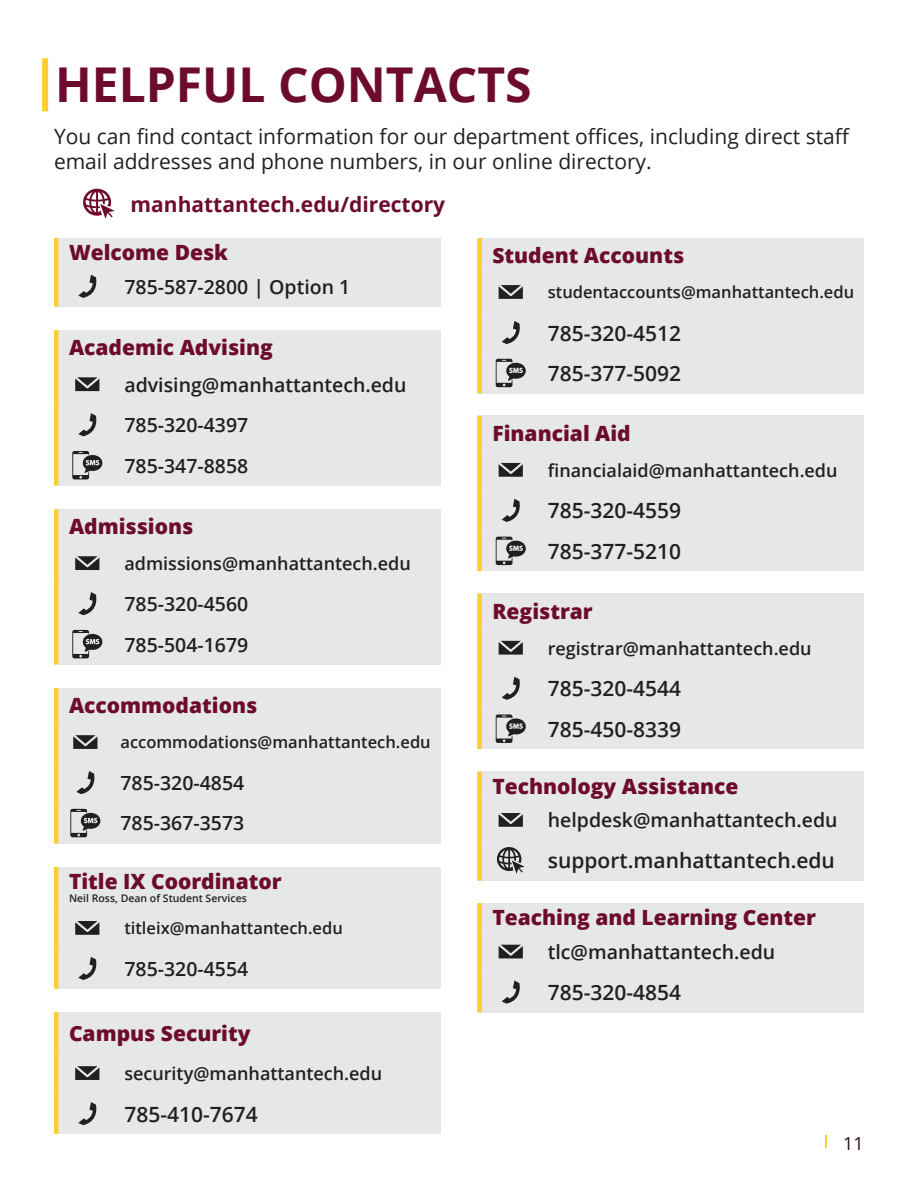
<style>
.page{position:relative;width:918px;height:1188px;background:#fff}
.page>*{position:absolute;margin:0;border:0;box-sizing:border-box;transform-origin:0 0}
.t1{font:700 48px "Open Sans";color:#6d0b2f}
.t2{font:800 21px "Open Sans";color:#6d0b2f}
.t3{font:21px/25.2px "Open Sans";color:#231f20}
.t4{font:600 21px "Open Sans";color:#231f20}
.t5{font:700 21px "Open Sans";color:#6d0b2f}
.t6{font:600 19.5px/40.5px "Open Sans";color:#231f20}
.t7{font:600 18px "Open Sans";color:#231f20}
.t8{font:18px "Open Sans";color:#2f1019}
.t9{font:600 16.5px "Open Sans";color:#231f20}
.t10{font:600 10.5px "Open Sans";color:#231f20}
</style>
<div class="page">
<svg style="left:825px;top:1135px;width:2px;height:13px"></svg>
<div style="left:42px;top:58px;width:6px;height:53px;background:#fecd33"></div>
<svg style="left:83px;top:188px;width:32px;height:31px"></svg>
<div style="left:54px;top:330px;width:387px;height:155px;background:#e6e7e9"></div>
<hr style="left:54px;top:364px;width:4px;height:40px;background:#fecd33">
<hr style="left:54px;top:404px;width:4px;height:41px;background:#fecd33">
<hr style="left:54px;top:445px;width:4px;height:40px;background:#fecd33">
<hr style="left:54px;top:330px;width:4px;height:34px;background:#fecd33">
<svg style="left:75px;top:377px;width:24px;height:14px"></svg>
<svg style="left:78px;top:413px;width:19px;height:23px"></svg>
<svg style="left:72px;top:451px;width:30px;height:28px"></svg>
<div style="left:54px;top:509px;width:387px;height:155px;background:#e6e7e9"></div>
<hr style="left:54px;top:543px;width:4px;height:40px;background:#fecd33">
<hr style="left:54px;top:583px;width:4px;height:41px;background:#fecd33">
<hr style="left:54px;top:624px;width:4px;height:40px;background:#fecd33">
<hr style="left:54px;top:509px;width:4px;height:34px;background:#fecd33">
<svg style="left:75px;top:556px;width:24px;height:14px"></svg>
<svg style="left:78px;top:592px;width:19px;height:23px"></svg>
<svg style="left:72px;top:630px;width:30px;height:28px"></svg>
<div style="left:54px;top:688px;width:387px;height:155px;background:#e6e7e9"></div>
<hr style="left:54px;top:722px;width:4px;height:40px;background:#fecd33">
<hr style="left:54px;top:762px;width:4px;height:41px;background:#fecd33">
<hr style="left:54px;top:803px;width:4px;height:40px;background:#fecd33">
<hr style="left:54px;top:688px;width:4px;height:34px;background:#fecd33">
<svg style="left:73px;top:735px;width:24px;height:14px"></svg>
<svg style="left:76px;top:771px;width:19px;height:23px"></svg>
<svg style="left:70px;top:809px;width:30px;height:28px"></svg>
<div style="left:54px;top:867px;width:387px;height:122px;background:#e6e7e9"></div>
<hr style="left:54px;top:908px;width:4px;height:40px;background:#fecd33">
<hr style="left:54px;top:948px;width:4px;height:41px;background:#fecd33">
<hr style="left:54px;top:867px;width:4px;height:41px;background:#fecd33">
<svg style="left:75px;top:921px;width:24px;height:14px"></svg>
<svg style="left:78px;top:957px;width:19px;height:23px"></svg>
<div style="left:477px;top:238px;width:387px;height:155px;background:#e6e7e9"></div>
<div style="left:477px;top:272px;width:5px;height:40px;background:#fecd33"></div>
<div style="left:477px;top:312px;width:5px;height:41px;background:#fecd33"></div>
<div style="left:477px;top:353px;width:5px;height:40px;background:#fecd33"></div>
<div style="left:477px;top:238px;width:5px;height:34px;background:#fecd33"></div>
<svg style="left:499px;top:285px;width:24px;height:14px"></svg>
<svg style="left:502px;top:321px;width:18px;height:23px"></svg>
<svg style="left:496px;top:359px;width:30px;height:28px"></svg>
<div style="left:477px;top:416px;width:387px;height:155px;background:#e6e7e9"></div>
<div style="left:477px;top:450px;width:5px;height:40px;background:#fecd33"></div>
<div style="left:477px;top:490px;width:5px;height:41px;background:#fecd33"></div>
<div style="left:477px;top:531px;width:5px;height:40px;background:#fecd33"></div>
<div style="left:477px;top:416px;width:5px;height:34px;background:#fecd33"></div>
<svg style="left:499px;top:463px;width:24px;height:14px"></svg>
<svg style="left:502px;top:499px;width:18px;height:23px"></svg>
<svg style="left:496px;top:537px;width:30px;height:28px"></svg>
<div style="left:477px;top:594px;width:387px;height:155px;background:#e6e7e9"></div>
<div style="left:477px;top:627px;width:5px;height:41px;background:#fecd33"></div>
<div style="left:477px;top:668px;width:5px;height:40px;background:#fecd33"></div>
<div style="left:477px;top:708px;width:5px;height:41px;background:#fecd33"></div>
<div style="left:477px;top:594px;width:5px;height:33px;background:#fecd33"></div>
<svg style="left:499px;top:641px;width:24px;height:14px"></svg>
<svg style="left:502px;top:677px;width:18px;height:23px"></svg>
<svg style="left:496px;top:714px;width:30px;height:29px"></svg>
<div style="left:54px;top:1012px;width:387px;height:122px;background:#e6e7e9"></div>
<hr style="left:54px;top:1053px;width:4px;height:40px;background:#fecd33">
<hr style="left:54px;top:1093px;width:4px;height:41px;background:#fecd33">
<hr style="left:54px;top:1012px;width:4px;height:41px;background:#fecd33">
<svg style="left:75px;top:1066px;width:24px;height:14px"></svg>
<svg style="left:78px;top:1102px;width:19px;height:23px"></svg>
<div style="left:54px;top:238px;width:387px;height:69px;background:#e6e7e9"></div>
<hr style="left:54px;top:266px;width:4px;height:41px;background:#fecd33">
<hr style="left:54px;top:238px;width:4px;height:28px;background:#fecd33">
<svg style="left:78px;top:275px;width:19px;height:23px"></svg>
<div style="left:477px;top:772px;width:387px;height:109px;background:#e6e7e9"></div>
<div style="left:477px;top:800px;width:5px;height:40px;background:#fecd33"></div>
<div style="left:477px;top:840px;width:5px;height:41px;background:#fecd33"></div>
<div style="left:477px;top:772px;width:5px;height:28px;background:#fecd33"></div>
<svg style="left:499px;top:813px;width:24px;height:14px"></svg>
<svg style="left:496px;top:847px;width:29px;height:27px"></svg>
<div style="left:477px;top:903px;width:387px;height:109px;background:#e6e7e9"></div>
<div style="left:477px;top:931px;width:5px;height:41px;background:#fecd33"></div>
<div style="left:477px;top:972px;width:5px;height:40px;background:#fecd33"></div>
<div style="left:477px;top:903px;width:5px;height:28px;background:#fecd33"></div>
<svg style="left:499px;top:945px;width:24px;height:13px"></svg>
<svg style="left:502px;top:981px;width:18px;height:23px"></svg>
<p class="t1" style="left:55px;top:50px;width:478px">HELPFUL CONTACTS</p>
<p class="t3" style="left:54px;top:124px;width:798px">You can find contact information for our department offices, including direct staff email addresses and phone numbers, in our online directory.</p>
<p class="t5" style="left:131px;top:189px;width:316px">manhattantech.edu/directory</p>
<p class="t2" style="left:69px;top:236px;width:161px">Welcome Desk</p>
<p class="t6" style="left:124px;top:266px;width:227px">785-587-2800 | Option 1</p>
<p class="t2" style="left:69px;top:332px;width:205px">Academic Advising</p>
<p class="t6" style="left:124px;top:364px;width:284px">advising@manhattantech.edu<br>785-320-4397<br>785-347-8858</p>
<p class="t2" style="left:69px;top:510px;width:126px">Admissions</p>
<p class="t7" style="left:124px;top:551px;width:288px">admissions@manhattantech.edu</p>
<p class="t6" style="left:124px;top:583px;width:125px">785-320-4560</p>
<p class="t6" style="left:124px;top:624px;width:125px">785-504-1679</p>
<p class="t2" style="left:69px;top:689px;width:190px">Accommodations</p>
<p class="t9" style="left:120px;top:731px;width:312px">accommodations@manhattantech.edu</p>
<p class="t6" style="left:120px;top:762px;width:125px">785-320-4854<br>785-367-3573</p>
<p class="t2" style="left:69px;top:865px;width:214px">Title IX Coordinator</p>
<p class="t10" style="left:69px;top:891px;width:179px">Neil Ross, Dean of Student Services</p>
<p class="t9" style="left:124px;top:917px;width:220px">titleix@manhattantech.edu</p>
<p class="t6" style="left:124px;top:948px;width:125px">785-320-4554</p>
<p class="t2" style="left:69px;top:1017px;width:183px">Campus Security</p>
<p class="t7" style="left:124px;top:1061px;width:259px">security@manhattantech.edu</p>
<p class="t4" style="left:124px;top:1100px;width:135px">785-410-7674</p>
<p class="t2" style="left:492px;top:239px;width:193px">Student Accounts</p>
<p class="t9" style="left:548px;top:281px;width:308px">studentaccounts@manhattantech.edu</p>
<p class="t4" style="left:548px;top:318px;width:135px">785-320-4512</p>
<p class="t4" style="left:548px;top:359px;width:135px">785-377-5092</p>
<p class="t2" style="left:492px;top:417px;width:140px">Financial Aid</p>
<p class="t7" style="left:548px;top:458px;width:291px">financialaid@manhattantech.edu</p>
<p class="t4" style="left:548px;top:496px;width:135px">785-320-4559</p>
<p class="t4" style="left:548px;top:537px;width:135px">785-377-5210</p>
<p class="t2" style="left:492px;top:595px;width:102px">Registrar</p>
<p class="t7" style="left:548px;top:636px;width:265px">registrar@manhattantech.edu</p>
<p class="t4" style="left:548px;top:674px;width:135px">785-320-4544</p>
<p class="t4" style="left:548px;top:715px;width:135px">785-450-8339</p>
<p class="t2" style="left:492px;top:770px;width:248px">Technology Assistance</p>
<p class="t6" style="left:548px;top:800px;width:291px">helpdesk@manhattantech.edu</p>
<p class="t4" style="left:548px;top:846px;width:289px">support.manhattantech.edu</p>
<p class="t2" style="left:492px;top:902px;width:325px">Teaching and Learning Center</p>
<p class="t6" style="left:548px;top:931px;width:229px">tlc@manhattantech.edu</p>
<p class="t4" style="left:548px;top:978px;width:135px">785-320-4854</p>
<p class="t8" style="left:843px;top:1131px;width:22px">11</p>
</div>
